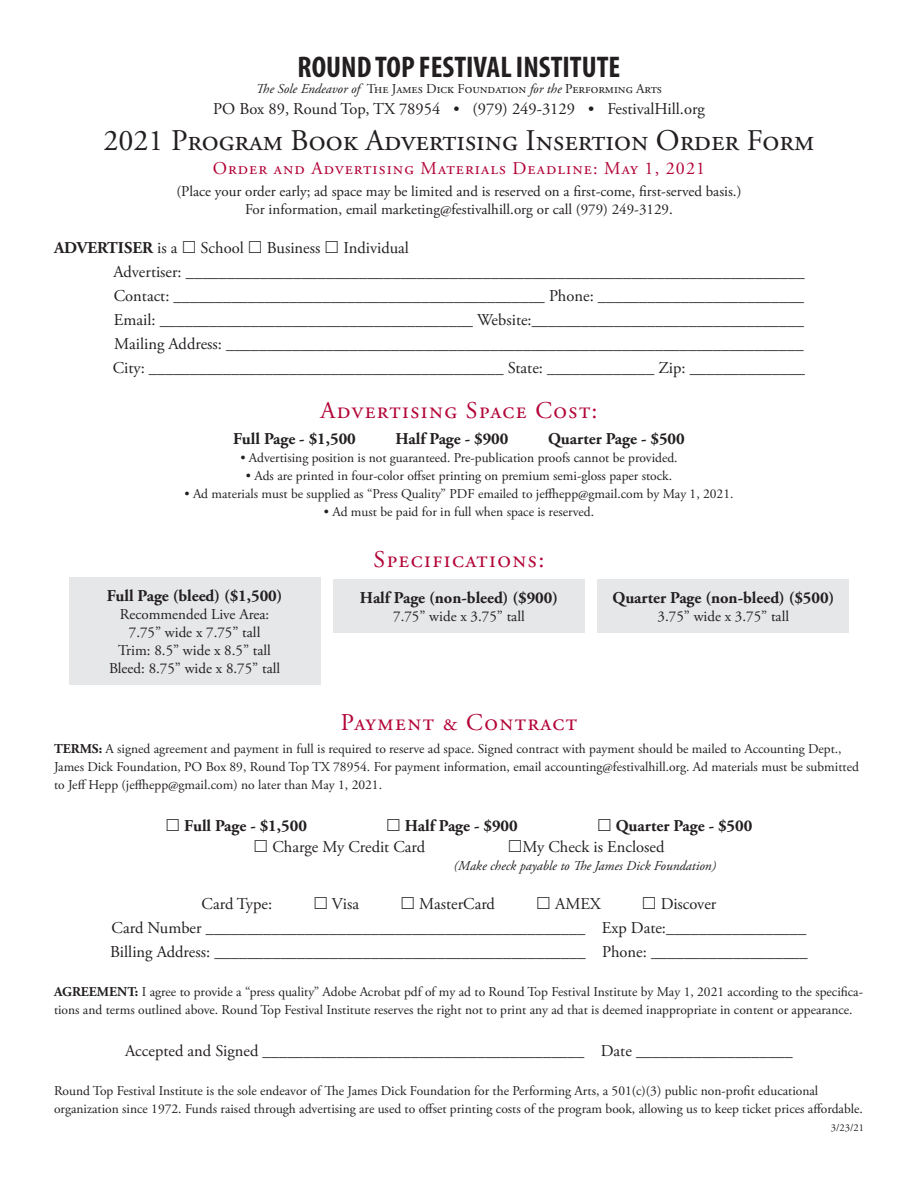
<style>
.page{position:relative;width:918px;height:1188px;background:#fff}
.page>*{position:absolute;margin:0;border:0;box-sizing:border-box;transform-origin:0 0}
.t1{font:30px "Adobe Garamond Pro";color:#231f20}
.t2{font:700 condensed 30px "Myriad Pro";color:#231f20}
.t3{font:24px "Adobe Garamond Pro";letter-spacing:.06em;color:#b30437}
.t4{font:18px "Adobe Garamond Pro";letter-spacing:.06em;color:#b30437}
.t5{font:16.5px/24px "Adobe Garamond Pro";letter-spacing:-.005em;color:#231f20}
.t6{font:700 16.5px "Adobe Garamond Pro";color:#231f20}
.t7{font:15px/18px "Adobe Garamond Pro";color:#231f20;text-align:center}
.t8{font:13.5px/18px "Adobe Garamond Pro";color:#231f20}
.t9{font:italic 13.5px "Adobe Garamond Pro";color:#231f20}
.t10{font:10.5px "Adobe Garamond Pro";color:#231f20}
.s1{font-style:italic}
.s2{font-weight:400}
.s3{font-weight:700}
</style>
<div class="page">
<div style="left:69px;top:577px;width:252px;height:108px;background:#e6e7e9"></div>
<div style="left:333px;top:579px;width:252px;height:54px;background:#e6e7e9"></div>
<div style="left:597px;top:579px;width:252px;height:54px;background:#e6e7e9"></div>
<h1 class="t2" style="left:298px;top:48px;width:324px">ROUND TOP FESTIVAL INSTITUTE</h1>
<p class="t8" style="left:256px;top:80px;width:408px"><span class="s1">The Sole Endeavor of</span> The James Dick Foundation <span class="s1">for the</span> Performing Arts</p>
<p class="t5" style="left:213px;top:97px;width:494px">PO Box 89, Round Top, TX 78954 • (979) 249-3129 • FestivalHill.org</p>
<h1 class="t1" style="left:104px;top:122px;width:712px">2021 Program Book Advertising Insertion Order Form</h1>
<h3 class="t4" style="left:213px;top:157px;width:494px">Order and Advertising Materials Deadline: May 1, 2021</h3>
<p class="t7" style="left:177px;top:183px;width:566px">(Place your order early; ad space may be limited and is reserved on a first-come, first-served basis.)<br>For information, email marketing@festivalhill.org or call (979) 249-3129.</p>
<p class="t6" style="left:54px;top:238px;width:125px">ADVERTISER <span class="s2">is a</span></p>
<p class="t5" style="left:201px;top:237px;width:45px">School</p>
<p class="t5" style="left:267px;top:237px;width:55px">Business</p>
<p class="t5" style="left:113px;top:237px;width:694px;text-indent:231px">Individual<br>Advertiser: ___________________________________________________________________________ Contact: _____________________________________________ Phone: _________________________ Email: ______________________________________ Website:_________________________________ Mailing Address: ______________________________________________________________________ City: ___________________________________________ State: _____________ Zip: ______________</p>
<h2 class="t3" style="left:321px;top:396px;width:278px">Advertising Space Cost:</h2>
<p class="t6" style="left:233px;top:429px;width:124px">Full Page - $1,500</p>
<p class="t6" style="left:395px;top:429px;width:115px">Half Page - $900</p>
<p class="t6" style="left:548px;top:429px;width:138px">Quarter Page - $500</p>
<p class="t8" style="left:240px;top:449px;width:439px">• Advertising position is not guaranteed. Pre-publication proofs cannot be provided.</p>
<p class="t8" style="left:246px;top:467px;width:428px">• Ads are printed in four-color offset printing on premium semi-gloss paper stock.</p>
<p class="t8" style="left:184px;top:485px;width:551px">• Ad materials must be supplied as “Press Quality” PDF emailed to jeffhepp@gmail.com by May 1, 2021.</p>
<p class="t8" style="left:324px;top:503px;width:272px">• Ad must be paid for in full when space is reserved.</p>
<h2 class="t3" style="left:374px;top:545px;width:172px">Specifications:</h2>
<p class="t6" style="left:107px;top:586px;width:177px">Full Page (bleed) ($1,500)</p>
<p class="t7" style="left:109px;top:606px;width:173px">Recommended Live Area:<br>7.75” wide x 7.75” tall<br>Trim: 8.5” wide x 8.5” tall<br>Bleed: 8.75” wide x 8.75” tall</p>
<p class="t6" style="left:360px;top:588px;width:200px">Half Page (non-bleed) ($900)</p>
<p class="t7" style="left:393px;top:607px;width:133px">7.75” wide x 3.75” tall</p>
<p class="t6" style="left:612px;top:588px;width:223px">Quarter Page (non-bleed) ($500)</p>
<p class="t7" style="left:658px;top:607px;width:133px">3.75” wide x 3.75” tall</p>
<h2 class="t3" style="left:341px;top:708px;width:238px">Payment &amp; Contract</h2>
<p class="t8" style="left:54px;top:740px;width:806px"><span class="s3">TERMS:</span> A signed agreement and payment in full is required to reserve ad space. Signed contract with payment should be mailed to Accounting Dept.,<br>James Dick Foundation, PO Box 89, Round Top TX 78954. For payment information, email accounting@festivalhill.org. Ad materials must be submitted to Jeff Hepp (jeffhepp@gmail.com) no later than May 1, 2021.</p>
<p class="t6" style="left:184px;top:816px;width:124px">Full Page - $1,500</p>
<p class="t6" style="left:405px;top:816px;width:115px">Half Page - $900</p>
<p class="t6" style="left:616px;top:816px;width:138px">Quarter Page - $500</p>
<p class="t5" style="left:272px;top:835px;width:154px">Charge My Credit Card</p>
<p class="t5" style="left:522px;top:835px;width:143px">My Check is Enclosed</p>
<p class="t9" style="left:454px;top:857px;width:264px">(Make check payable to The James Dick Foundation)</p>
<p class="t5" style="left:202px;top:892px;width:72px">Card Type:</p>
<p class="t5" style="left:332px;top:892px;width:29px">Visa</p>
<p class="t5" style="left:419px;top:892px;width:77px">MasterCard</p>
<p class="t5" style="left:555px;top:892px;width:47px">AMEX</p>
<p class="t5" style="left:110px;top:892px;width:699px;text-indent:551px">Discover<br>Card Number ______________________________________________ Exp Date:_________________<br>Billing Address: _____________________________________________ Phone: ___________________</p>
<p class="t8" style="left:54px;top:983px;width:811px"><span class="s3">AGREEMENT:</span> I agree to provide a “press quality” Adobe Acrobat pdf of my ad to Round Top Festival Institute by May 1, 2021 according to the specifica&shy;tions and terms outlined above. Round Top Festival Institute reserves the right not to print any ad that is deemed inappropriate in content or appearance.</p>
<p class="t5" style="left:125px;top:1039px;width:669px">Accepted and Signed _______________________________________ Date ___________________</p>
<p class="t8" style="left:54px;top:1082px;width:810px">Round Top Festival Institute is the sole endeavor of The James Dick Foundation for the Performing Arts, a 501(c)(3) public non-profit educational organization since 1972. Funds raised through advertising are used to offset printing costs of the program book, allowing us to keep ticket prices affordable.</p>
<p class="t10" style="left:831px;top:1121px;width:35px">3/23/21</p>
</div>
